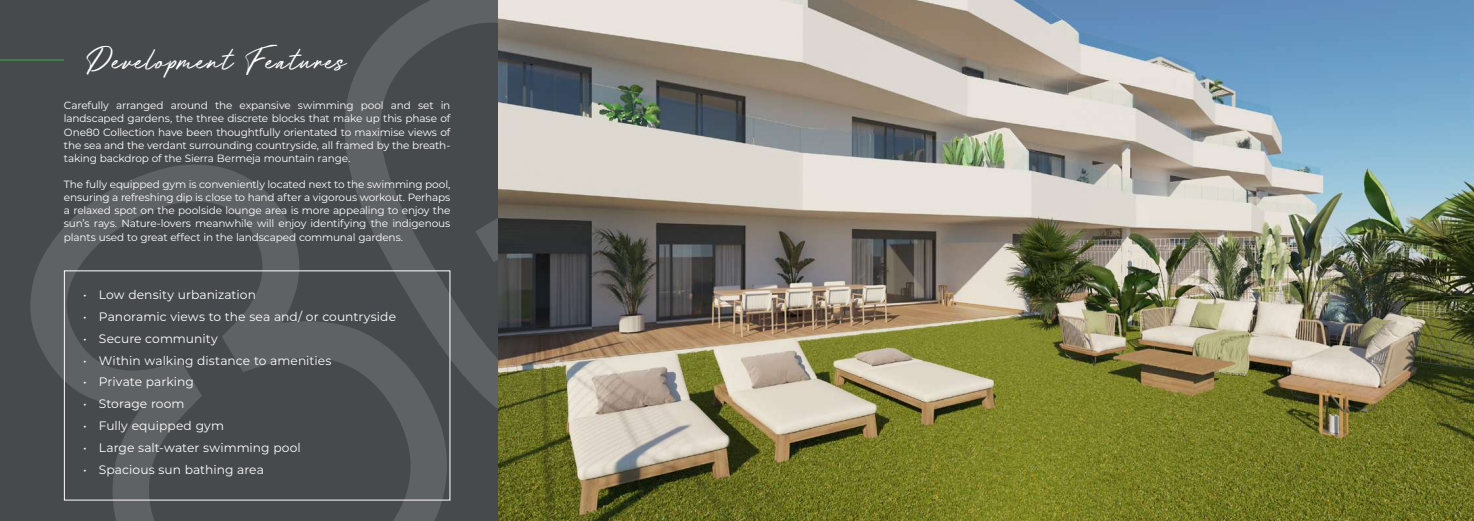
<style>
.page{position:relative;width:1474px;height:521px;background:#fff}
.page>*{position:absolute;margin:0;border:0;box-sizing:border-box;transform-origin:0 0}
.t1{font:35px "Future Shock";letter-spacing:.035em;color:#fff}
.t2{font:12.25px "Montserrat";letter-spacing:.005em;color:#fff}
.t3{font:10.5px/13.1px "Montserrat";letter-spacing:-.015em;color:#fff;text-align:justify}
</style>
<div class="page">
<div style="left:0;top:0;width:499px;height:521px;background:#474a4d"></div>
<hr style="left:0;top:60px;width:64px;height:1px;background:#3bae49">
<svg style="left:30px;top:165px;width:419px;height:356px"></svg>
<svg style="left:342px;top:0;width:157px;height:444px"></svg>
<img style="left:499px;top:0;width:974px;height:521px">
<h1 class="t1" style="left:84px;top:45px;width:262px">Development Features</h1>
<p class="t3" style="left:64px;top:99px;width:388px">Carefully arranged around the expansive swimming pool and set in landscaped gardens, the three discrete blocks that make up this phase of One80 Collection have been thoughtfully orientated to maximise views of the sea and the verdant surrounding countryside, all framed by the breath&shy;taking backdrop of the Sierra Bermeja mountain range.</p>
<p class="t3" style="left:64px;top:177px;width:388px">The fully equipped gym is conveniently located next to the swimming pool, ensuring a refreshing dip is close to hand after a vigorous workout. Perhaps a relaxed spot on the poolside lounge area is more appealing to enjoy the sun’s rays. Nature-lovers meanwhile will enjoy identifying the indigenous plants used to great effect in the landscaped communal gardens.</p>
<p class="t2" style="left:83px;top:286px;width:174px">• Low density urbanization</p>
<p class="t2" style="left:83px;top:308px;width:314px">• Panoramic views to the sea and/ or countryside</p>
<p class="t2" style="left:83px;top:330px;width:136px">• Secure community</p>
<p class="t2" style="left:83px;top:352px;width:250px">• Within walking distance to amenities</p>
<p class="t2" style="left:83px;top:374px;width:112px">• Private parking</p>
<p class="t2" style="left:83px;top:395px;width:103px">• Storage room</p>
<p class="t2" style="left:83px;top:417px;width:142px">• Fully equipped gym</p>
<p class="t2" style="left:83px;top:439px;width:219px">• Large salt-water swimming pool</p>
<p class="t2" style="left:83px;top:461px;width:182px">• Spacious sun bathing area</p>
</div>
